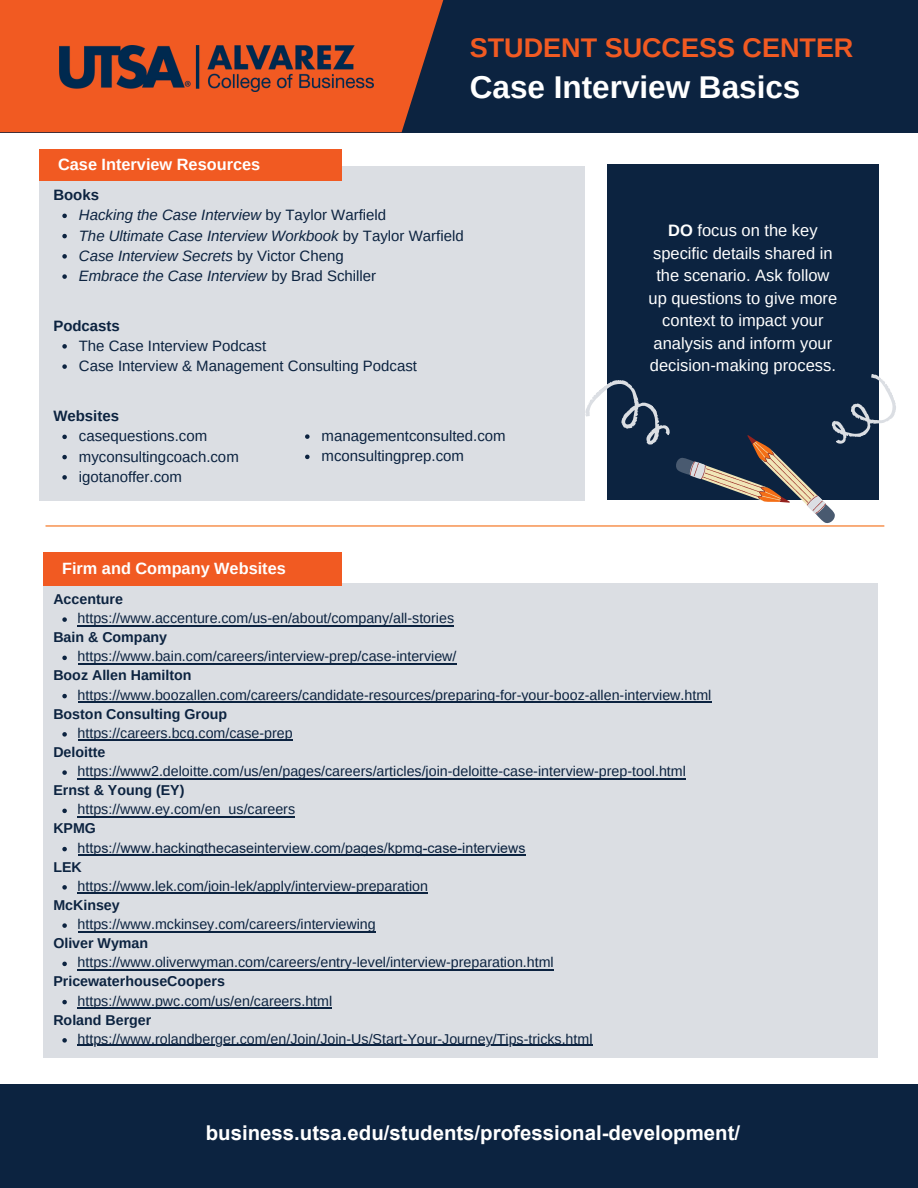
<style>
.page{position:relative;width:918px;height:1188px;background:#fff}
.page>*{position:absolute;margin:0;border:0;box-sizing:border-box;transform-origin:0 0}
.t1{font:700 31.5px "Arimo";color:#fff}
.t2{font:700 27px "Arimo";color:#f15a22}
.t3{font:700 20.4px "Arial";color:#fff}
.t4{font:16.5px/22.5px "Arimo";color:#fff;text-align:center}
.t5{font:700 16.35px "Arimo";color:#fff}
.t6{font:15px/20.2px "Arimo";color:#0c2340}
.t7{font:italic 15px/20.2px "Arimo";color:#0c2340}
.t8{font:700 15px "Arimo";color:#0c2340}
.t9{font:14.25px "Arimo";color:#0c2340}
.t10{font:700 14.25px "Arimo";color:#0c2340}
.t11{font:14.25px "Arial";color:#0c2340}
.s1{font-style:normal}
.s2{font-weight:700}
</style>
<div class="page">
<div style="left:0;top:1085px;width:918px;height:103px;background:#0c2340"></div>
<div style="left:0;top:0;width:918px;height:133px;background:#0c2340"></div>
<svg style="left:0;top:0;width:444px;height:132px;background:#e15624"></svg>
<img style="left:60px;top:46px;width:314px;height:46px">
<hr style="left:46px;top:525px;width:838px;height:2px;background:#f46e16">
<div style="left:40px;top:166px;width:545px;height:334px;background:#dbdee3"></div>
<div style="left:40px;top:150px;width:302px;height:31px;background:#f15a22"></div>
<svg style="left:62px;top:214px;width:5px;height:4px"></svg>
<svg style="left:62px;top:234px;width:5px;height:4px"></svg>
<svg style="left:62px;top:254px;width:5px;height:5px"></svg>
<svg style="left:62px;top:274px;width:5px;height:5px"></svg>
<svg style="left:62px;top:344px;width:5px;height:5px"></svg>
<svg style="left:62px;top:364px;width:5px;height:5px"></svg>
<div style="left:44px;top:583px;width:834px;height:475px;background:#dbdee3"></div>
<svg style="left:62px;top:617px;width:5px;height:5px"></svg>
<svg style="left:62px;top:656px;width:5px;height:4px"></svg>
<svg style="left:62px;top:694px;width:5px;height:4px"></svg>
<svg style="left:62px;top:732px;width:5px;height:5px"></svg>
<svg style="left:62px;top:770px;width:5px;height:5px"></svg>
<svg style="left:62px;top:809px;width:5px;height:4px"></svg>
<svg style="left:62px;top:847px;width:5px;height:4px"></svg>
<svg style="left:62px;top:885px;width:5px;height:5px"></svg>
<svg style="left:62px;top:923px;width:5px;height:5px"></svg>
<svg style="left:62px;top:962px;width:5px;height:4px"></svg>
<svg style="left:62px;top:1000px;width:5px;height:4px"></svg>
<svg style="left:62px;top:1038px;width:5px;height:5px"></svg>
<hr style="left:78px;top:1045px;width:515px;height:1px;background:#0c2340">
<div style="left:607px;top:165px;width:272px;height:335px;background:#0c2340"></div>
<svg style="left:578px;top:374px;width:318px;height:153px"></svg>
<div style="left:44px;top:552px;width:298px;height:33px;background:#f15a22"></div>
<svg style="left:305px;top:434px;width:5px;height:5px"></svg>
<svg style="left:305px;top:455px;width:5px;height:4px"></svg>
<svg style="left:62px;top:435px;width:5px;height:4px"></svg>
<svg style="left:62px;top:455px;width:5px;height:4px"></svg>
<svg style="left:62px;top:475px;width:5px;height:5px"></svg>
<hr style="left:78px;top:625px;width:376px;height:1px;background:#0c2340">
<hr style="left:78px;top:663px;width:378px;height:2px;background:#0c2340">
<hr style="left:78px;top:702px;width:633px;height:1px;background:#0c2340">
<hr style="left:78px;top:740px;width:215px;height:1px;background:#0c2340">
<hr style="left:78px;top:778px;width:608px;height:1px;background:#0c2340">
<hr style="left:78px;top:816px;width:217px;height:2px;background:#0c2340">
<hr style="left:78px;top:854px;width:447px;height:2px;background:#0c2340">
<hr style="left:78px;top:893px;width:350px;height:1px;background:#0c2340">
<hr style="left:78px;top:931px;width:298px;height:1px;background:#0c2340">
<hr style="left:78px;top:969px;width:476px;height:2px;background:#0c2340">
<hr style="left:78px;top:1008px;width:254px;height:1px;background:#0c2340">
<p class="t2" style="left:470px;top:32px;width:385px">STUDENT SUCCESS CENTER</p>
<h1 class="t1" style="left:470px;top:70px;width:332px">Case Interview Basics</h1>
<h2 class="t5" style="left:58px;top:156px;width:204px">Case Interview Resources</h2>
<p class="t8" style="left:53px;top:187px;width:47px">Books</p>
<p class="t7" style="left:79px;top:205px;width:386px">Hacking the Case Interview <span class="s1">by Taylor Warfield<br></span>The Ultimate Case Interview Workbook <span class="s1">by Taylor Warfield </span>Case Interview Secrets <span class="s1">by Victor Cheng<br></span>Embrace the Case Interview <span class="s1">by Brad Schiller</span></p>
<p class="t8" style="left:53px;top:317px;width:68px">Podcasts</p>
<p class="t6" style="left:79px;top:336px;width:340px">The Case Interview Podcast<br>Case Interview &amp; Management Consulting Podcast</p>
<p class="t6" style="left:79px;top:406px;width:130px;text-indent:-25px"><span class="s2">Websites </span>casequestions.com</p>
<p class="t6" style="left:322px;top:426px;width:186px">managementconsulted.com</p>
<p class="t6" style="left:79px;top:446px;width:161px">myconsultingcoach.com</p>
<p class="t6" style="left:322px;top:446px;width:144px">mconsultingprep.com</p>
<p class="t6" style="left:79px;top:467px;width:105px">igotanoffer.com</p>
<p class="t4" style="left:649px;top:219px;width:190px"><span class="s2">DO</span> focus on the key specific details shared in the scenario. Ask follow up questions to give more context to impact your analysis and inform your decision-making process.</p>
<h2 class="t5" style="left:62px;top:559px;width:225px">Firm and Company Websites</h2>
<p class="t10" style="left:53px;top:591px;width:71px">Accenture</p>
<p class="t9" style="left:78px;top:610px;width:378px">https://www.accenture.com/us-en/about/company/all-stories</p>
<p class="t10" style="left:53px;top:629px;width:115px">Bain &amp; Company</p>
<p class="t9" style="left:78px;top:648px;width:380px">https://www.bain.com/careers/interview-prep/case-interview/</p>
<p class="t10" style="left:53px;top:667px;width:140px">Booz Allen Hamilton</p>
<p class="t9" style="left:78px;top:687px;width:635px">https://www.boozallen.com/careers/candidate-resources/preparing-for-your-booz-allen-interview.html</p>
<p class="t10" style="left:53px;top:706px;width:175px">Boston Consulting Group</p>
<p class="t9" style="left:78px;top:725px;width:217px">https://careers.bcg.com/case-prep</p>
<p class="t10" style="left:53px;top:744px;width:54px">Deloitte</p>
<p class="t9" style="left:78px;top:763px;width:610px">https://www2.deloitte.com/us/en/pages/careers/articles/join-deloitte-case-interview-prep-tool.html</p>
<p class="t10" style="left:53px;top:782px;width:133px">Ernst &amp; Young (EY)</p>
<p class="t9" style="left:78px;top:801px;width:219px">https://www.ey.com/en_us/careers</p>
<p class="t10" style="left:53px;top:820px;width:44px">KPMG</p>
<p class="t11" style="left:78px;top:838px;width:449px">https://www.hackingthecaseinterview.com/pages/kpmg-case-interviews</p>
<p class="t10" style="left:53px;top:859px;width:30px">LEK</p>
<p class="t9" style="left:78px;top:878px;width:352px">https://www.lek.com/join-lek/apply/interview-preparation</p>
<p class="t10" style="left:53px;top:897px;width:68px">McKinsey</p>
<p class="t9" style="left:78px;top:916px;width:300px">https://www.mckinsey.com/careers/interviewing</p>
<p class="t10" style="left:53px;top:935px;width:96px">Oliver Wyman</p>
<p class="t9" style="left:78px;top:954px;width:478px">https://www.oliverwyman.com/careers/entry-level/interview-preparation.html</p>
<p class="t10" style="left:53px;top:974px;width:173px">PricewaterhouseCoopers</p>
<p class="t9" style="left:78px;top:993px;width:256px">https://www.pwc.com/us/en/careers.html</p>
<p class="t10" style="left:53px;top:1012px;width:100px">Roland Berger</p>
<p class="t9" style="left:78px;top:1031px;width:516px">https://www.rolandberger.com/en/Join/Join-Us/Start-Your-Journey/Tips-tricks.html</p>
<h2 class="t3" style="left:206px;top:1118px;width:536px">business.utsa.edu/students/professional-development/</h2>
</div>
